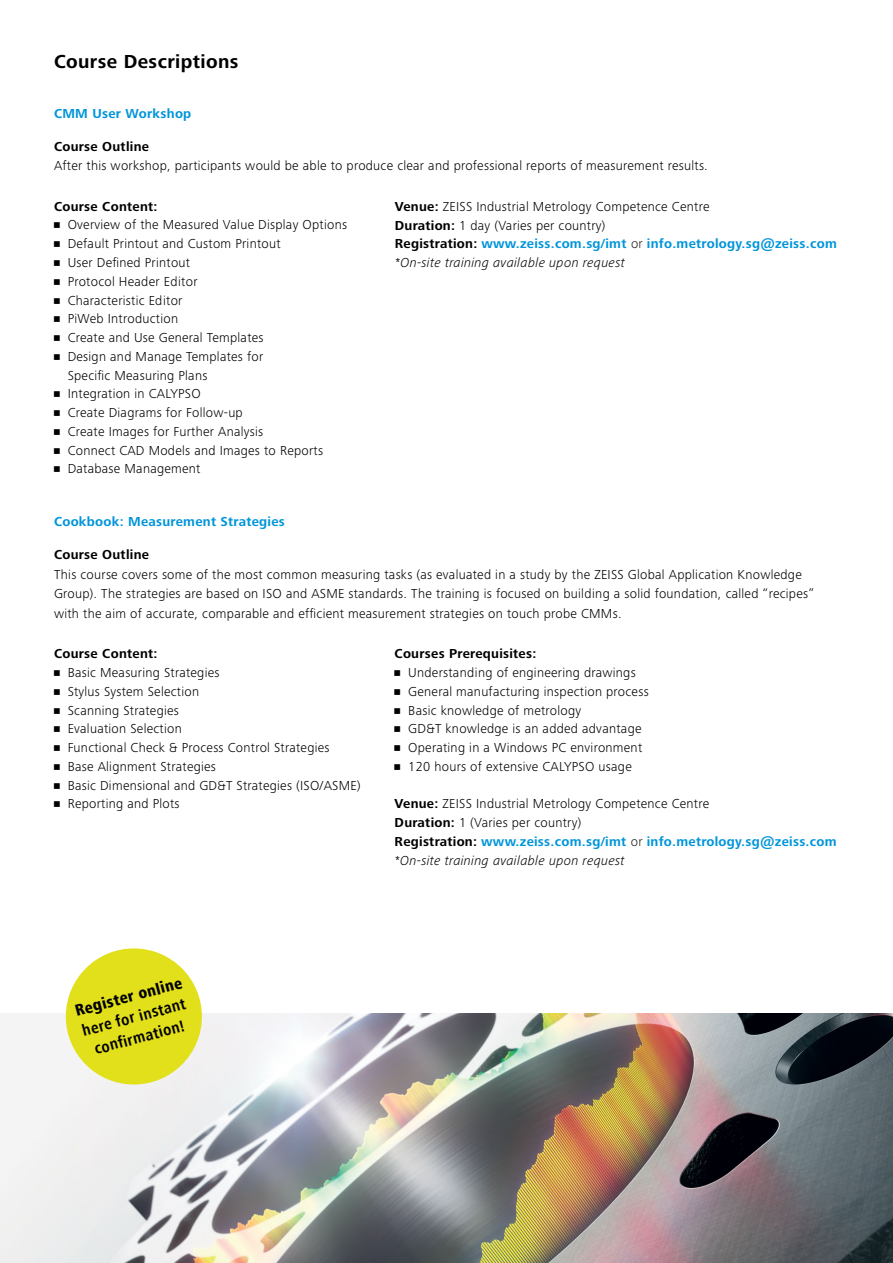
<style>
.page{position:relative;width:893px;height:1263px;background:#fff}
.page>*{position:absolute;margin:0;border:0;box-sizing:border-box;transform-origin:0 0}
.t1{font:700 19.5px "Zeiss Frutiger Next Pro";letter-spacing:.02em;color:#000}
.t2{font:700 condensed 16.5px/21px "ZEISS Frutiger Next W1 G";color:#000;text-align:center}
.t3{font:800 condensed 16.5px "ZEISS Frutiger Next W1 G";color:#000}
.t4{font:300 13.5px/18.8px "Zeiss Frutiger Next Pro";letter-spacing:.02em;color:#000}
.t5{font:700 13.5px "Zeiss Frutiger Next Pro";letter-spacing:.02em;color:#000}
.t6{font:700 13.5px "Zeiss Frutiger Next Pro";letter-spacing:.02em;color:#0095da}
.s1{font-weight:700}
.s2{font-weight:700;color:#0095da}
.s3{color:#231f20}
.s4{font-style:italic}
</style>
<div class="page">
<img style="left:0;top:1013px;width:893px;height:250px">
<div style="left:66px;top:948px;width:136px;height:136px;background:#e2df1b;border-radius:50%"></div>
<h1 class="t1" style="left:54px;top:50px;width:186px">Course Descriptions</h1>
<p class="t6" style="left:54px;top:106px;width:139px">CMM User Workshop</p>
<p class="t5" style="left:54px;top:139px;width:97px">Course Outline</p>
<p class="t4" style="left:54px;top:156px;width:655px">After this workshop, participants would be able to produce clear and professional reports of measurement results.</p>
<p class="t5" style="left:54px;top:198px;width:105px">Course Content:</p>
<p class="t4" style="left:54px;top:216px;width:295px">• Overview of the Measured Value Display Options</p>
<p class="t4" style="left:54px;top:234px;width:228px">• Default Printout and Custom Printout</p>
<p class="t4" style="left:54px;top:253px;width:138px">• User Defined Printout</p>
<p class="t4" style="left:54px;top:272px;width:145px">• Protocol Header Editor</p>
<p class="t4" style="left:54px;top:291px;width:130px">• Characteristic Editor</p>
<p class="t4" style="left:54px;top:309px;width:126px">• PiWeb Introduction</p>
<p class="t4" style="left:54px;top:328px;width:211px">• Create and Use General Templates</p>
<p class="t4" style="left:68px;top:347px;width:197px;text-indent:-14px">• Design and Manage Templates for<br>Specific Measuring Plans</p>
<p class="t4" style="left:54px;top:384px;width:148px">• Integration in CALYPSO</p>
<p class="t4" style="left:54px;top:403px;width:190px">• Create Diagrams for Follow-up</p>
<p class="t4" style="left:54px;top:422px;width:211px">• Create Images for Further Analysis</p>
<p class="t4" style="left:54px;top:441px;width:271px">• Connect CAD Models and Images to Reports</p>
<p class="t4" style="left:54px;top:459px;width:148px">• Database Management</p>
<p class="t4" style="left:395px;top:197px;width:444px"><span class="s1">Venue:</span> ZEISS Industrial Metrology Competence Centre<br><span class="s1">Duration:</span> 1 day (Varies per country)<br><span class="s1">Registration:</span> <span class="s2">www.zeiss.com.sg/imt</span> <span class="s3">or</span> <span class="s2">info.metrology.sg@zeiss.com </span><span class="s4">*On-site training available upon request</span></p>
<p class="t6" style="left:54px;top:514px;width:232px">Cookbook: Measurement Strategies</p>
<p class="t5" style="left:54px;top:547px;width:97px">Course Outline</p>
<p class="t4" style="left:54px;top:565px;width:762px;line-height:19.5px">This course covers some of the most common measuring tasks (as evaluated in a study by the ZEISS Global Application Knowledge<br>Group). The strategies are based on ISO and ASME standards. The training is focused on building a solid foundation, called “recipes” with the aim of accurate, comparable and efficient measurement strategies on touch probe CMMs.</p>
<p class="t5" style="left:54px;top:646px;width:105px">Course Content:</p>
<p class="t4" style="left:54px;top:663px;width:167px">• Basic Measuring Strategies</p>
<p class="t4" style="left:54px;top:682px;width:147px">• Stylus System Selection</p>
<p class="t4" style="left:54px;top:701px;width:126px">• Scanning Strategies</p>
<p class="t4" style="left:54px;top:719px;width:129px">• Evaluation Selection</p>
<p class="t4" style="left:54px;top:738px;width:277px">• Functional Check &amp; Process Control Strategies</p>
<p class="t4" style="left:54px;top:757px;width:163px">• Base Alignment Strategies</p>
<p class="t4" style="left:54px;top:776px;width:308px">• Basic Dimensional and GD&amp;T Strategies (ISO/ASME)</p>
<p class="t4" style="left:54px;top:794px;width:127px">• Reporting and Plots</p>
<p class="t5" style="left:395px;top:646px;width:143px">Courses Prerequisites:</p>
<p class="t4" style="left:395px;top:663px;width:243px">• Understanding of engineering drawings</p>
<p class="t4" style="left:395px;top:682px;width:256px">• General manufacturing inspection process</p>
<p class="t4" style="left:395px;top:701px;width:188px">• Basic knowledge of metrology</p>
<p class="t4" style="left:395px;top:719px;width:248px">• GD&amp;T knowledge is an added advantage</p>
<p class="t4" style="left:395px;top:738px;width:249px">• Operating in a Windows PC environment</p>
<p class="t4" style="left:395px;top:757px;width:239px">• 120 hours of extensive CALYPSO usage</p>
<p class="t4" style="left:395px;top:794px;width:444px"><span class="s1">Venue:</span> ZEISS Industrial Metrology Competence Centre<br><span class="s1">Duration:</span> 1 (Varies per country)<br><span class="s1">Registration:</span> <span class="s2">www.zeiss.com.sg/imt</span> <span class="s3">or</span> <span class="s2">info.metrology.sg@zeiss.com </span><span class="s4">*On-site training available upon request</span></p>
<p class="t3" style="left:73px;top:1002px;width:112px;rotate:-15deg">Register online</p>
<p class="t2" style="left:80px;top:1020px;width:108px;rotate:-15deg">here for instant confirmation!</p>
</div>
